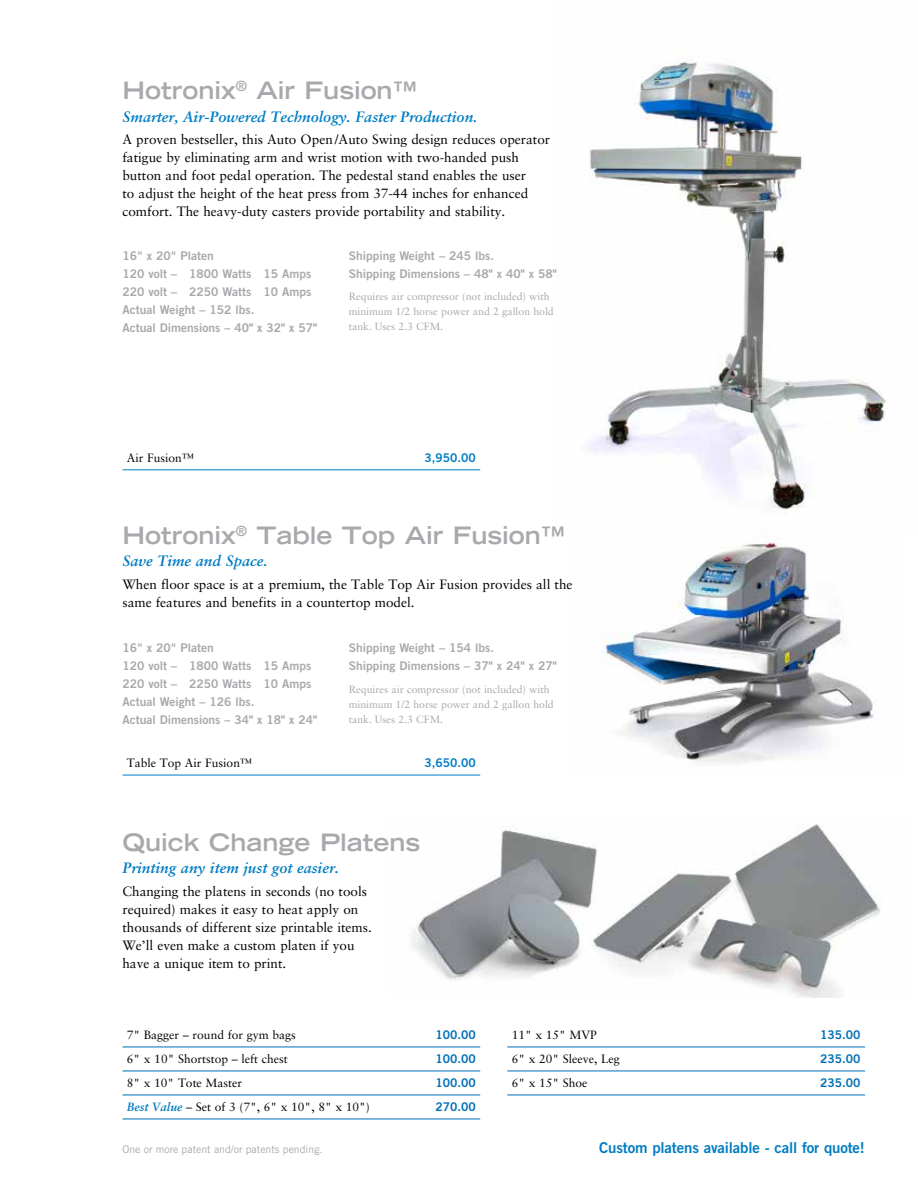
<style>
.page{position:relative;width:918px;height:1188px;background:#fff}
.page>*{position:absolute;margin:0;border:0;box-sizing:border-box;transform-origin:0 0}
.t1{font:700 expanded 24px "Trade Gothic LT Std";color:#a7a9ac}
.t2{font:italic 700 15px "Sabon LT Std";color:#007dc3}
.t3{font:15px "Trade Gothic LT Std Bd 2";letter-spacing:-.01em;color:#007dc3}
.t4{font:13.5px/18px "Sabon LT Std";color:#000}
.t5{font:12px/18px "Trade Gothic LT Std Bd 2";color:#a7a9ac}
.t6{font:12px "Sabon LT Std";color:#000}
.t7{font:12px "Trade Gothic LT Std Bd 2";color:#0070b9}
.t8{font:12px "Trade Gothic LT Std Bd 2";color:#007dc3}
.t9{font:10.5px/15px "Sabon LT Std";color:#a7a9ac}
.t10{font:10.5px "Trade Gothic LT Std";color:#a7a9ac}
.s1{font-family:"Helvetica";font-weight:700}
.s2{font-weight:700;font-style:italic;color:#007dc3}
</style>
<div class="page">
<img style="left:589px;top:60px;width:297px;height:453px">
<img style="left:601px;top:537px;width:273px;height:226px">
<img style="left:412px;top:824px;width:470px;height:174px">
<hr style="left:122px;top:469px;width:358px;height:1px;background:#007dc3">
<hr style="left:122px;top:775px;width:358px;height:1px;background:#007dc3">
<hr style="left:122px;top:1047px;width:358px;height:1px;background:#0070b9">
<hr style="left:122px;top:1071px;width:358px;height:1px;background:#0070b9">
<hr style="left:122px;top:1095px;width:358px;height:1px;background:#0070b9">
<hr style="left:122px;top:1119px;width:358px;height:1px;background:#0070b9">
<hr style="left:507px;top:1047px;width:358px;height:1px;background:#0070b9">
<hr style="left:507px;top:1071px;width:358px;height:1px;background:#0070b9">
<hr style="left:507px;top:1095px;width:358px;height:1px;background:#0070b9">
<h1 class="t1" style="left:122px;top:75px;width:296px">Hotronix<sup>®</sup> Air Fusion™</h1>
<p class="t2" style="left:122px;top:108px;width:357px">Smarter, Air-Powered Technology. Faster Production.</p>
<p class="t4" style="left:122px;top:131px;width:429px">A proven bestseller, this Auto Open /Auto Swing design reduces operator fatigue by eliminating arm and wrist motion with two-handed push button and foot pedal operation. The pedestal stand enables the user<br>to adjust the height of the heat press from 37-44 inches for enhanced comfort. The heavy-duty casters provide portability and stability.</p>
<p class="t5" style="left:122px;top:247px;width:196px">16<span class="s1">"</span> x 20<span class="s1">"</span> Platen<br>120 volt – 1800 Watts 15 Amps<br>220 volt – 2250 Watts 10 Amps<br>Actual Weight – 152 lbs.<br>Actual Dimensions – 40" x 32" x 57"</p>
<p class="t5" style="left:349px;top:246px;width:210px">Shipping Weight – 245 lbs.<br>Shipping Dimensions – 48" x 40" x 58"</p>
<p class="t9" style="left:349px;top:289px;width:207px">Requires air compressor (not included) with minimum 1/2 horse power and 2 gallon hold tank. Uses 2.3 CFM.</p>
<p class="t6" style="left:127px;top:451px;width:68px">Air Fusion™</p>
<p class="t8" style="left:424px;top:450px;width:53px">3,950.00</p>
<h1 class="t1" style="left:122px;top:520px;width:444px">Hotronix<sup>®</sup> Table Top Air Fusion™</h1>
<p class="t2" style="left:122px;top:552px;width:147px">Save Time and Space.</p>
<p class="t4" style="left:122px;top:575px;width:452px">When floor space is at a premium, the Table Top Air Fusion provides all the same features and benefits in a countertop model.</p>
<p class="t5" style="left:122px;top:639px;width:196px">16<span class="s1">"</span> x 20<span class="s1">"</span> Platen<br>120 volt – 1800 Watts 15 Amps<br>220 volt – 2250 Watts 10 Amps<br>Actual Weight – 126 lbs.<br>Actual Dimensions – 34" x 18" x 24"</p>
<p class="t5" style="left:349px;top:639px;width:210px">Shipping Weight – 154 lbs.<br>Shipping Dimensions – 37" x 24" x 27"</p>
<p class="t9" style="left:349px;top:682px;width:207px">Requires air compressor (not included) with minimum 1/2 horse power and 2 gallon hold tank. Uses 2.3 CFM.</p>
<p class="t6" style="left:127px;top:756px;width:126px">Table Top Air Fusion™</p>
<p class="t8" style="left:424px;top:755px;width:53px">3,650.00</p>
<h1 class="t1" style="left:122px;top:826px;width:299px">Quick Change Platens</h1>
<p class="t2" style="left:122px;top:859px;width:218px">Printing any item just got easier.</p>
<p class="t4" style="left:122px;top:882px;width:251px">Changing the platens in seconds (no tools required) makes it easy to heat apply on thousands of different size printable items.<br>We’ll even make a custom platen if you have a unique item to print.</p>
<p class="t6" style="left:127px;top:1028px;width:170px">7" Bagger – round for gym bags</p>
<p class="t7" style="left:435px;top:1027px;width:42px">100.00</p>
<p class="t6" style="left:127px;top:1052px;width:162px">6" x 10" Shortstop – left chest</p>
<p class="t7" style="left:435px;top:1051px;width:42px">100.00</p>
<p class="t6" style="left:127px;top:1076px;width:117px">8" x 10" Tote Master</p>
<p class="t7" style="left:435px;top:1075px;width:42px">100.00</p>
<p class="t6" style="left:127px;top:1100px;width:244px"><span class="s2">Best Value</span> – Set of 3 (7", 6" x 10", 8" x 10")</p>
<p class="t7" style="left:435px;top:1099px;width:42px">270.00</p>
<p class="t6" style="left:512px;top:1028px;width:87px">11" x 15" MVP</p>
<p class="t7" style="left:820px;top:1027px;width:42px">135.00</p>
<p class="t6" style="left:512px;top:1052px;width:110px">6" x 20" Sleeve, Leg</p>
<p class="t7" style="left:820px;top:1051px;width:42px">235.00</p>
<p class="t6" style="left:512px;top:1076px;width:77px">6" x 15" Shoe</p>
<p class="t7" style="left:820px;top:1075px;width:42px">235.00</p>
<p class="t10" style="left:122px;top:1143px;width:202px">One or more patent and/or patents pending.</p>
<p class="t3" style="left:599px;top:1138px;width:267px">Custom platens available - call for quote!</p>
</div>
